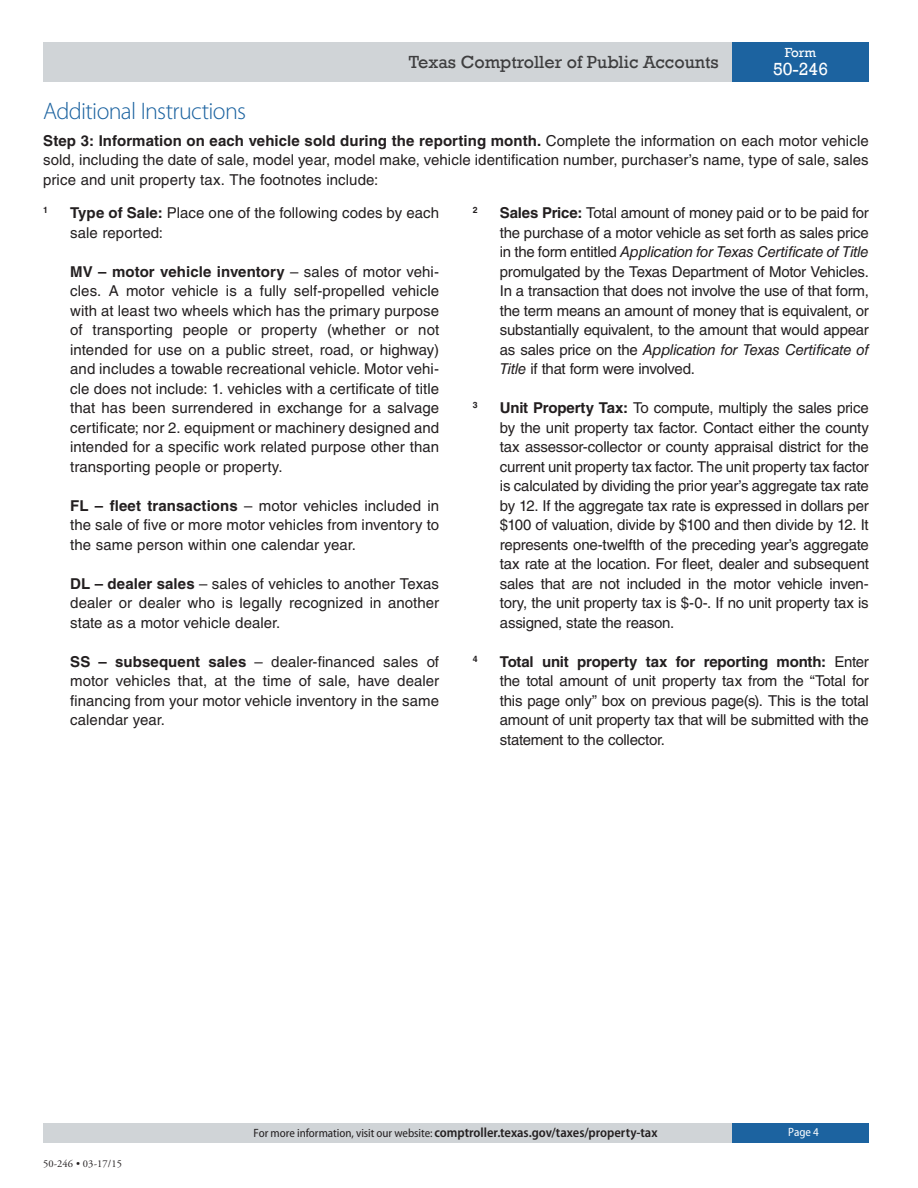
<style>
.page{position:relative;width:918px;height:1188px;background:#fff}
.page>*{position:absolute;margin:0;border:0;box-sizing:border-box;transform-origin:0 0}
.t1{font:300 24px "Myriad Pro";letter-spacing:-.03em;color:#1c63a0}
.t2{font:18px "Rockwell";color:#3e3e3f}
.t3{font:18px "Rockwell";color:#fff}
.t4{font:15px/19.5px "Helvetica LT Std";color:#231f20;text-align:justify}
.t5{font:600 semi-condensed 13.5px "Myriad Pro";color:#231f20}
.t6{font:13.5px "Rockwell";color:#fff}
.t7{font:semi-condensed 12px "Myriad Pro";color:#fff}
.t8{font:10.5px "Adobe Garamond Pro";letter-spacing:.01em;color:#231f20}
.t9{font:700 8.7px "Helvetica LT Std";color:#231f20}
.s1{font-weight:700}
.s2{font-style:italic}
.s3{font-weight:400;font-size:12px}
</style>
<div class="page">
<div style="left:43px;top:42px;width:689px;height:39px;background:#d0d4d7"></div>
<div style="left:732px;top:42px;width:137px;height:39px;background:#1c63a0"></div>
<div style="left:43px;top:1123px;width:689px;height:19px;background:#d0d4d7"></div>
<div style="left:732px;top:1123px;width:137px;height:19px;background:#1c63a0"></div>
<p class="t2" style="left:409px;top:51px;width:311px">Texas Comptroller of Public Accounts</p>
<p class="t6" style="left:785px;top:45px;width:33px">Form</p>
<p class="t3" style="left:773px;top:59px;width:57px">50-246</p>
<h2 class="t1" style="left:43px;top:98px;width:204px">Additional Instructions</h2>
<p class="t4" style="left:43px;top:130px;width:827px"><span class="s1">Step 3: Information on each vehicle sold during the reporting month.</span> Complete the information on each motor vehicle sold, including the date of sale, model year, model make, vehicle identification number, purchaser’s name, type of sale, sales price and unit property tax. The footnotes include:</p>
<p class="t9" style="left:43px;top:205px;width:6px">1</p>
<p class="t4" style="left:70px;top:203px;width:370px"><span class="s1">Type of Sale:</span> Place one of the following codes by each sale reported:</p>
<p class="t4" style="left:70px;top:262px;width:371px"><span class="s1">MV – motor vehicle inventory</span> – sales of motor vehi&shy;cles. A motor vehicle is a fully self-propelled vehicle with at least two wheels which has the primary purpose of transporting people or property (whether or not intended for use on a public street, road, or highway) and includes a towable recreational vehicle. Motor vehi&shy;cle does not include: 1. vehicles with a certificate of title that has been surrendered in exchange for a salvage certificate; nor 2. equipment or machinery designed and intended for a specific work related purpose other than transporting people or property.</p>
<p class="t4" style="left:70px;top:496px;width:370px"><span class="s1">FL – fleet transactions</span> – motor vehicles included in the sale of five or more motor vehicles from inventory to the same person within one calendar year.</p>
<p class="t4" style="left:70px;top:574px;width:370px"><span class="s1">DL – dealer sales</span> – sales of vehicles to another Texas dealer or dealer who is legally recognized in another state as a motor vehicle dealer.</p>
<p class="t4" style="left:70px;top:652px;width:370px"><span class="s1">SS – subsequent sales</span> – dealer-financed sales of motor vehicles that, at the time of sale, have dealer financing from your motor vehicle inventory in the same calendar year.</p>
<p class="t9" style="left:473px;top:205px;width:6px">2</p>
<p class="t4" style="left:500px;top:203px;width:371px"><span class="s1">Sales Price:</span> Total amount of money paid or to be paid for the purchase of a motor vehicle as set forth as sales price in the form entitled <span class="s2">Application for Texas Certificate of Title </span>promulgated by the Texas Department of Motor Vehicles.<br>In a transaction that does not involve the use of that form, the term means an amount of money that is equivalent, or substantially equivalent, to the amount that would appear as sales price on the <span class="s2">Application for Texas Certificate of Title</span> if that form were involved.</p>
<p class="t9" style="left:473px;top:400px;width:6px">3</p>
<p class="t4" style="left:500px;top:398px;width:370px"><span class="s1">Unit Property Tax:</span> To compute, multiply the sales price by the unit property tax factor. Contact either the county tax assessor-collector or county appraisal district for the current unit property tax factor. The unit property tax factor is calculated by dividing the prior year’s aggregate tax rate by 12. If the aggregate tax rate is expressed in dollars per $100 of valuation, divide by $100 and then divide by 12. It represents one-twelfth of the preceding year’s aggregate tax rate at the location. For fleet, dealer and subsequent sales that are not included in the motor vehicle inven&shy;tory, the unit property tax is $-0-. If no unit property tax is assigned, state the reason.</p>
<p class="t9" style="left:473px;top:653px;width:6px">4</p>
<p class="t4" style="left:500px;top:652px;width:370px"><span class="s1">Total unit property tax for reporting month:</span> Enter the total amount of unit property tax from the “Total for this page only” box on previous page(s). This is the total amount of unit property tax that will be submitted with the statement to the collector.</p>
<p class="t8" style="left:43px;top:1158px;width:80px">50-246 • 03-17/15</p>
<p class="t5" style="left:254px;top:1125px;width:405px"><span class="s3">For more information, visit our website:</span> comptroller.texas.gov/taxes/property-tax</p>
<p class="t7" style="left:788px;top:1126px;width:32px">Page 4</p>
</div>
